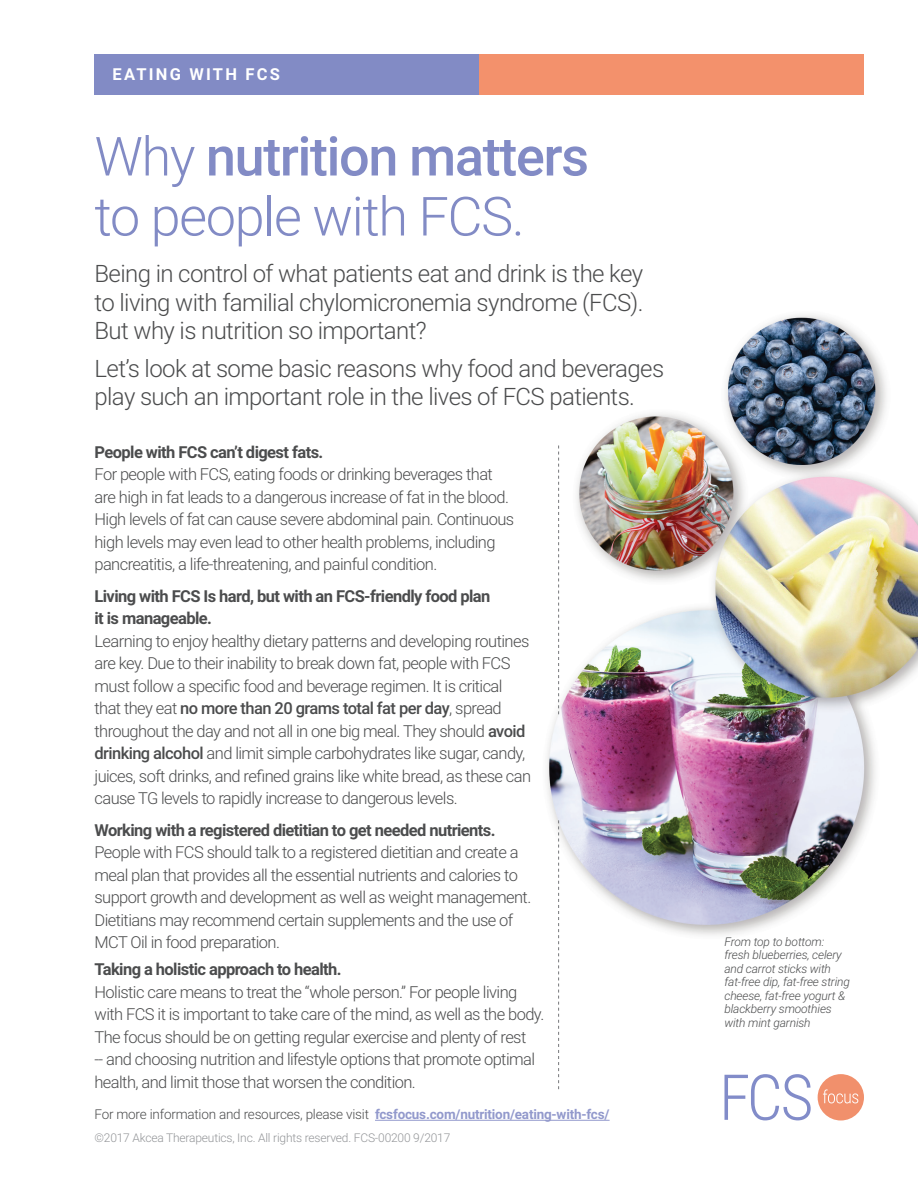
<style>
.page{position:relative;width:918px;height:1188px;background:#fff}
.page>*{position:absolute;margin:0;border:0;box-sizing:border-box;transform-origin:0 0}
.t1{font:300 54px/60px "Roboto";letter-spacing:-.025em;color:#828bc5}
.t2{font:300 24px/28.5px "Roboto";letter-spacing:-.025em;color:#4b4c4d;text-align:justify}
._3__BUETS{font:300 16.5px/22.5px "Roboto";letter-spacing:-.035em;color:#4b4c4d}
.t3{font:700 16.5px/22.5px "Roboto";letter-spacing:-.035em;color:#4b4c4d}
.Head__Recipe_Ingredi{font:700 16.5px "Roboto";letter-spacing:.135em;color:#fff}
.t4{font:300 13.5px "Roboto";letter-spacing:-.015em;color:#4b4c4d}
.t5{font:italic 300 12px/13.5px "Roboto";letter-spacing:-.015em;color:#4b4c4d}
.t6{font:300 12px "Roboto";letter-spacing:-.015em;color:#939598}
.s1{font-weight:500}
.s2{font-weight:700;color:#9299cc}
</style>
<div class="page">
<img style="left:547px;top:315px;width:371px;height:671px">
<hr style="left:375px;top:1120px;width:235px;height:1px;background:#9299cc">
<svg style="left:558px;top:820px;width:1px;height:269px"></svg>
<svg style="left:558px;top:445px;width:1px;height:269px"></svg>
<div style="left:94px;top:54px;width:387px;height:40px;background:#828bc5"></div>
<div style="left:479px;top:54px;width:385px;height:40px;background:#f3916c"></div>
<svg style="left:725px;top:1074px;width:86px;height:46px"></svg>
<div style="left:818px;top:1074px;width:46px;height:46px;background:#f1906c;border-radius:50%"></div>
<svg style="left:823px;top:1089px;width:35px;height:14px"></svg>
<p class="Head__Recipe_Ingredi" style="left:112px;top:62px;width:169px">EATING WITH FCS</p>
<p class="t1" style="left:94px;top:124px;width:496px">Why <span class="s1">nutrition matters </span>to people with FCS.</p>
<p class="t2" style="left:94px;top:258px;width:551px">Being in control of what patients eat and drink is the key to living with familial chylomicronemia syndrome (FCS).<br>But why is nutrition so important?</p>
<p class="t2" style="left:94px;top:353px;width:571px">Let’s look at some basic reasons why food and beverages play such an important role in the lives of FCS patients.</p>
<p class="t3" style="left:94px;top:440px;width:230px">People with FCS can’t digest fats.</p>
<p class="_3__BUETS" style="left:94px;top:463px;width:421px">For people with FCS, eating foods or drinking beverages that are high in fat leads to a dangerous increase of fat in the blood.<br>High levels of fat can cause severe abdominal pain. Continuous high levels may even lead to other health problems, including pancreatitis, a life-threatening, and painful condition.</p>
<p class="t3" style="left:94px;top:584px;width:398px">Living with FCS Is hard, but with an FCS-friendly food plan it is manageable.</p>
<p class="_3__BUETS" style="left:94px;top:629px;width:438px">Learning to enjoy healthy dietary patterns and developing routines are key. Due to their inability to break down fat, people with FCS must follow a specific food and beverage regimen. It is critical that they eat <span class="s1">no more than 20 grams total fat per day</span>, spread throughout the day and not all in one big meal. They should <span class="s1">avoid drinking alcohol</span> and limit simple carbohydrates like sugar, candy, juices, soft drinks, and refined grains like white bread, as these can cause TG levels to rapidly increase to dangerous levels.</p>
<p class="t3" style="left:94px;top:818px;width:403px">Working with a registered dietitian to get needed nutrients.</p>
<p class="_3__BUETS" style="left:94px;top:841px;width:438px">People with FCS should talk to a registered dietitian and create a meal plan that provides all the essential nutrients and calories to support growth and development as well as weight management.<br>Dietitians may recommend certain supplements and the use of MCT Oil in food preparation.</p>
<p class="t3" style="left:94px;top:958px;width:249px">Taking a holistic approach to health.</p>
<p class="_3__BUETS" style="left:94px;top:980px;width:451px">Holistic care means to treat the “whole person.” For people living with FCS it is important to take care of the mind, as well as the body.<br>The focus should be on getting regular exercise and plenty of rest<br>-- and choosing nutrition and lifestyle options that promote optimal health, and limit those that worsen the condition.</p>
<p class="t4" style="left:94px;top:1105px;width:517px">For more information and resources, please visit <span class="s2">fcsfocus.com/nutrition/eating-with-fcs/</span></p>
<p class="t6" style="left:94px;top:1129px;width:357px">©2017 Akcea Therapeutics, Inc. All rights reserved. FCS-00200 9/2017</p>
<p class="t5" style="left:724px;top:934px;width:127px">From top to bottom: fresh blueberries, celery and carrot sticks with fat-free dip, fat-free string cheese, fat-free yogurt &amp; blackberry smoothies with mint garnish</p>
</div>
